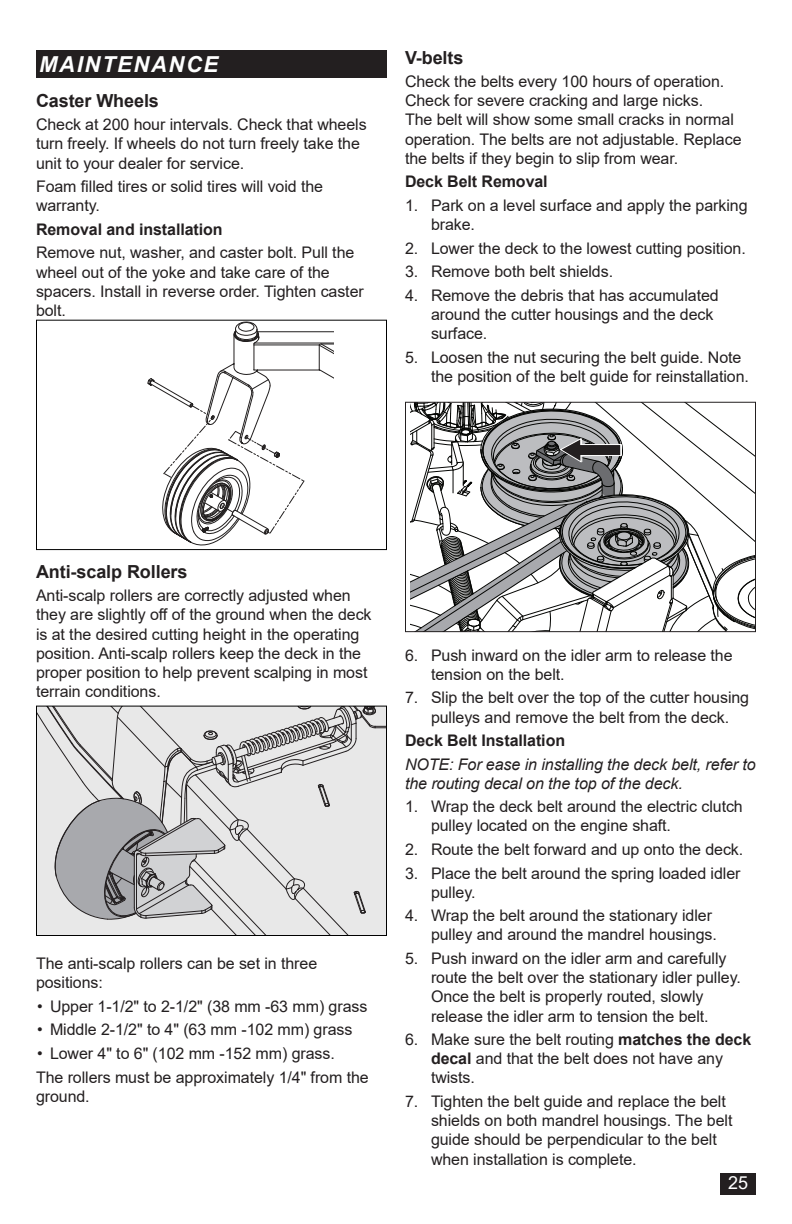
<style>
.page{position:relative;width:792px;height:1224px;background:#fff}
.page>*{position:absolute;margin:0;border:0;box-sizing:border-box;transform-origin:0 0}
.t1{font:italic 700 22px "Arial";letter-spacing:.075em;color:#fff}
.Head_9{font:700 18px "Arial";letter-spacing:-.005em;color:#231f20}
.t2{font:18px "Arial";color:#fff}
.Body_Text{font:16px/19.2px "Arial";letter-spacing:-.005em;color:#231f20}
.Body_Text-2{font:italic 16px/19.2px "Arial";letter-spacing:-.005em;color:#231f20}
.Body_Bold{font:700 16px "Arial";letter-spacing:-.005em;color:#231f20}
.s1{font-weight:700}
</style>
<div class="page">
<hr style="left:258px;top:331px;width:76px;height:1px;background:#211e1e">
<hr style="left:258px;top:370px;width:61px;height:1px;background:#211e1e">
<svg style="left:318px;top:344px;width:16px;height:35px"></svg>
<hr style="left:255px;top:343px;width:79px;height:1px;background:#211e1e">
<hr style="left:254px;top:345px;width:65px;height:1px;background:#211e1e">
<svg style="left:148px;top:322px;width:157px;height:224px"></svg>
<div style="left:36px;top:320px;width:351px;height:230px;border:1px solid #000"></div>
<svg style="left:410px;top:402px;width:345px;height:231px"></svg>
<svg style="left:38px;top:708px;width:347px;height:226px;background:#cfcfd0"></svg>
<div style="left:36px;top:706px;width:351px;height:230px;border:1px solid #000"></div>
<div style="left:721px;top:1174px;width:35px;height:21px;background:#231f20"></div>
<div style="left:36px;top:50px;width:351px;height:28px;background:#231f20"></div>
<h1 class="t1" style="left:39px;top:50px;width:181px">MAINTENANCE</h1>
<p class="Head_9" style="left:36px;top:88px;width:124px">Caster Wheels</p>
<p class="Body_Text" style="left:36px;top:115px;width:332px">Check at 200 hour intervals. Check that wheels turn freely. If wheels do not turn freely take the unit to your dealer for service.</p>
<p class="Body_Text" style="left:36px;top:177px;width:289px">Foam filled tires or solid tires will void the warranty.</p>
<p class="Body_Bold" style="left:36px;top:218px;width:188px">Removal and installation</p>
<p class="Body_Text" style="left:36px;top:243px;width:329px">Remove nut, washer, and caster bolt. Pull the wheel out of the yoke and take care of the spacers. Install in reverse order. Tighten caster bolt.</p>
<p class="Head_9" style="left:405px;top:44px;width:60px">V-belts</p>
<p class="Body_Text" style="left:405px;top:72px;width:338px">Check the belts every 100 hours of operation.<br>Check for severe cracking and large nicks.<br>The belt will show some small cracks in normal operation. The belts are not adjustable. Replace the belts if they begin to slip from wear.</p>
<p class="Body_Bold" style="left:405px;top:170px;width:144px">Deck Belt Removal</p>
<p class="Body_Text" style="left:431px;top:196px;width:318px;text-indent:-26px">1. Park on a level surface and apply the parking brake.</p>
<p class="Body_Text" style="left:405px;top:238px;width:342px">2. Lower the deck to the lowest cutting position.</p>
<p class="Body_Text" style="left:405px;top:262px;width:210px">3. Remove both belt shields.</p>
<p class="Body_Text" style="left:431px;top:285px;width:289px;text-indent:-26px">4. Remove the debris that has accumulated around the cutter housings and the deck surface.</p>
<p class="Body_Text" style="left:431px;top:347px;width:320px;text-indent:-26px">5. Loosen the nut securing the belt guide. Note the position of the belt guide for reinstallation.</p>
<p class="Head_9" style="left:36px;top:559px;width:153px">Anti-scalp Rollers</p>
<p class="Body_Text" style="left:36px;top:586px;width:337px">Anti-scalp rollers are correctly adjusted when they are slightly off of the ground when the deck is at the desired cutting height in the operating position. Anti-scalp rollers keep the deck in the proper position to help prevent scalping in most terrain conditions.</p>
<p class="Body_Text" style="left:36px;top:954px;width:283px">The anti-scalp rollers can be set in three positions:</p>
<p class="Body_Text" style="left:37px;top:997px;width:332px">• Upper 1-1/2" to 2-1/2" (38 mm -63 mm) grass</p>
<p class="Body_Text" style="left:37px;top:1020px;width:317px">• Middle 2-1/2" to 4" (63 mm -102 mm) grass</p>
<p class="Body_Text" style="left:37px;top:1044px;width:299px">• Lower 4" to 6" (102 mm -152 mm) grass.</p>
<p class="Body_Text" style="left:36px;top:1067px;width:334px">The rollers must be approximately 1/4" from the ground.</p>
<p class="Body_Text" style="left:431px;top:645px;width:303px;text-indent:-26px">6. Push inward on the idler arm to release the tension on the belt.</p>
<p class="Body_Text" style="left:405px;top:688px;width:346px;text-align:center">7. Slip the belt over the top of the cutter housing pulleys and remove the belt from the deck.</p>
<p class="Body_Bold" style="left:405px;top:729px;width:162px">Deck Belt Installation</p>
<p class="Body_Text-2" style="left:405px;top:755px;width:352px">NOTE: For ease in installing the deck belt, refer to the routing decal on the top of the deck.</p>
<p class="Body_Text" style="left:431px;top:797px;width:313px;text-indent:-26px">1. Wrap the deck belt around the electric clutch pulley located on the engine shaft.</p>
<p class="Body_Text" style="left:405px;top:840px;width:340px">2. Route the belt forward and up onto the deck.</p>
<p class="Body_Text" style="left:431px;top:863px;width:311px;text-indent:-26px">3. Place the belt around the spring loaded idler pulley.</p>
<p class="Body_Text" style="left:431px;top:906px;width:287px;text-indent:-26px">4. Wrap the belt around the stationary idler pulley and around the mandrel housings.</p>
<p class="Body_Text" style="left:431px;top:949px;width:311px;text-indent:-26px">5. Push inward on the idler arm and carefully route the belt over the stationary idler pulley.<br>Once the belt is properly routed, slowly release the idler arm to tension the belt.</p>
<p class="Body_Text" style="left:431px;top:1030px;width:322px;text-indent:-26px">6. Make sure the belt routing <span class="s1">matches the deck decal</span> and that the belt does not have any twists.</p>
<p class="Body_Text" style="left:431px;top:1092px;width:303px;text-indent:-26px">7. Tighten the belt guide and replace the belt shields on both mandrel housings. The belt guide should be perpendicular to the belt when installation is complete.</p>
<p class="t2" style="left:728px;top:1170px;width:22px">25</p>
</div>
